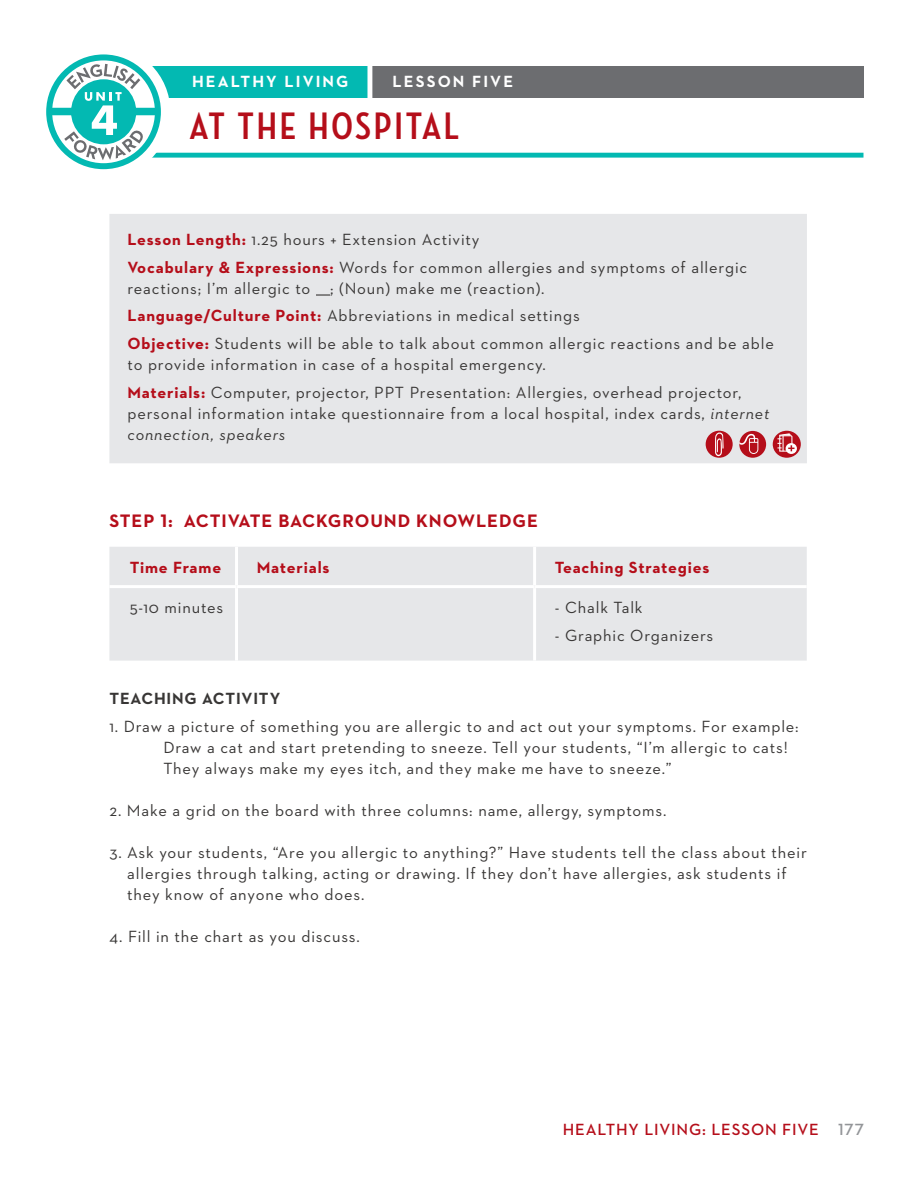
<style>
.page{position:relative;width:918px;height:1188px;background:#fff}
.page>*{position:absolute;margin:0;border:0;box-sizing:border-box;transform-origin:0 0}
.t1{font:700 39px "Neutraface Condensed";letter-spacing:.07em;color:#b50e1a}
.STEPS{font:700 18.3px "Neutraface 2 Text";letter-spacing:.05em;color:#b50e1a}
.BODY_COPY{font:16.5px/27.8px "Neutraface 2 Text";letter-spacing:.05em;color:#383635}
.t2{font:700 16.5px "Neutraface 2 Text";letter-spacing:.05em;color:#b50e1a}
.SUBHEAD_GRAY{font:600 16.5px "Neutraface 2 Text";letter-spacing:.05em;color:#b50e1a}
.t3{font:700 16.5px "Neutraface 2 Text";letter-spacing:.125em;color:#fff}
.SUBHEAD_GRAY-2{font:700 16.5px "Neutraface 2 Text";letter-spacing:.05em;color:#383635}
.s1{font-weight:700;color:#b50e1a}
.s2{font-style:italic}
.s3{color:#939598}
</style>
<div class="page">
<div style="left:110px;top:66px;width:276px;height:31px;background:#03b9b2"></div>
<div style="left:369px;top:66px;width:495px;height:31px;background:#6c6d70"></div>
<div style="left:367px;top:59px;width:5px;height:42px;background:#fff"></div>
<div style="left:89px;top:153px;width:774px;height:5px;background:#03b9b2"></div>
<svg style="left:46px;top:54px;width:124px;height:116px"></svg>
<div style="left:109px;top:214px;width:698px;height:249px;background:#e6e7e9"></div>
<div style="left:109px;top:547px;width:698px;height:114px;background:#e6e7e9"></div>
<hr style="left:235px;top:547px;width:3px;height:38px;background:#fff">
<hr style="left:533px;top:547px;width:3px;height:38px;background:#fff">
<hr style="left:109px;top:585px;width:128px;height:3px;background:#fff">
<hr style="left:237px;top:585px;width:298px;height:3px;background:#fff">
<hr style="left:235px;top:588px;width:3px;height:73px;background:#fff">
<hr style="left:535px;top:585px;width:272px;height:3px;background:#fff">
<hr style="left:533px;top:588px;width:3px;height:73px;background:#fff">
<div style="left:773px;top:431px;width:28px;height:27px;background:#b50e1a;border-radius:50%"></div>
<svg style="left:786px;top:443px;width:11px;height:11px"></svg>
<svg style="left:777px;top:433px;width:17px;height:19px"></svg>
<svg style="left:739px;top:431px;width:27px;height:27px"></svg>
<svg style="left:739px;top:434px;width:19px;height:20px"></svg>
<div style="left:706px;top:431px;width:27px;height:27px;background:#b50e1a;border-radius:50%"></div>
<svg style="left:715px;top:432px;width:9px;height:25px"></svg>
<p class="t3" style="left:192px;top:71px;width:158px">HEALTHY LIVING</p>
<p class="t3" style="left:393px;top:71px;width:122px">LESSON FIVE</p>
<h1 class="t1" style="left:189px;top:104px;width:272px">AT THE HOSPITAL</h1>
<p class="BODY_COPY" style="left:127px;top:225px;width:621px"><span class="s1">Lesson Length:</span> 1.25 hours + Extension Activity<br><span class="s1">Vocabulary &amp; Expressions:</span> Words for common allergies and symptoms of allergic</p>
<p class="BODY_COPY" style="left:127px;top:274px;width:648px">reactions; I’m allergic to ; (Noun) make me (reaction).<br><span class="s1">Language/Culture Point:</span> Abbreviations in medical settings<br><span class="s1">Objective:</span> Students will be able to talk about common allergic reactions and be able</p>
<p class="BODY_COPY" style="left:127px;top:350px;width:615px">to provide information in case of a hospital emergency.<br><span class="s1">Materials:</span> Computer, projector, PPT Presentation: Allergies, overhead projector,</p>
<p class="BODY_COPY" style="left:127px;top:402px;width:644px;line-height:21px">personal information intake questionnaire from a local hospital, index cards, <span class="s2">internet connection, speakers</span></p>
<p class="STEPS" style="left:109px;top:509px;width:430px">STEP 1: ACTIVATE BACKGROUND KNOWLEDGE</p>
<p class="t2" style="left:130px;top:557px;width:93px">Time Frame</p>
<p class="t2" style="left:257px;top:557px;width:74px">Materials</p>
<p class="t2" style="left:555px;top:557px;width:156px">Teaching Strategies</p>
<p class="BODY_COPY" style="left:130px;top:593px;width:95px">5-10 minutes</p>
<p class="BODY_COPY" style="left:555px;top:593px;width:89px">- Chalk Talk</p>
<p class="BODY_COPY" style="left:555px;top:621px;width:160px">- Graphic Organizers</p>
<p class="SUBHEAD_GRAY-2" style="left:109px;top:688px;width:172px">TEACHING ACTIVITY</p>
<p class="BODY_COPY" style="left:109px;top:712px;width:691px">1. Draw a picture of something you are allergic to and act out your symptoms. For example:</p>
<p class="BODY_COPY" style="left:163px;top:737px;width:626px;line-height:21px">Draw a cat and start pretending to sneeze. Tell your students, “I’m allergic to cats!<br>They always make my eyes itch, and they make me have to sneeze.”</p>
<p class="BODY_COPY" style="left:109px;top:796px;width:559px">2. Make a grid on the board with three columns: name, allergy, symptoms.</p>
<p class="BODY_COPY" style="left:127px;top:842px;width:681px;line-height:21px;text-indent:-18px">3. Ask your students, “Are you allergic to anything?” Have students tell the class about their allergies through talking, acting or drawing. If they don’t have allergies, ask students if they know of anyone who does.</p>
<p class="BODY_COPY" style="left:109px;top:922px;width:252px">4. Fill in the chart as you discuss.</p>
<p class="SUBHEAD_GRAY" style="left:563px;top:1118px;width:303px">HEALTHY LIVING: LESSON FIVE <span class="s3">177</span></p>
</div>
